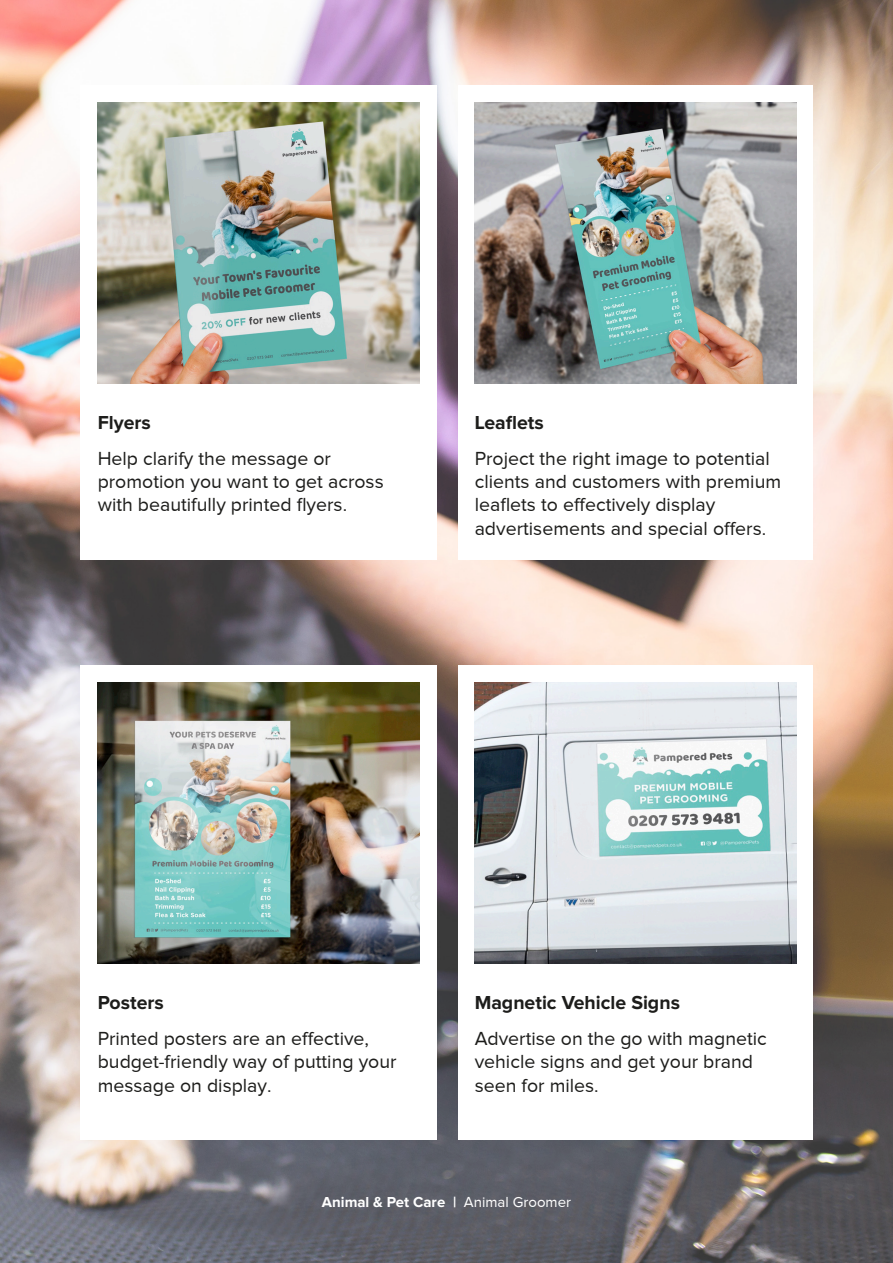
<style>
.page{position:relative;width:893px;height:1263px;background:#fff}
.page>*{position:absolute;margin:0;border:0;box-sizing:border-box;transform-origin:0 0}
.t1{font:19.5px/23.4px "Proxima Nova";color:#1d1d1b}
.t2{font:700 19.5px "Proxima Nova";color:#1d1d1b}
.t3{font:700 15px "Proxima Nova";color:#fff}
.s1{font-weight:400}
</style>
<div class="page">
<img style="left:0;top:0;width:893px;height:1263px">
<div style="left:80px;top:665px;width:357px;height:474px;background:#fff"></div>
<div style="left:458px;top:665px;width:355px;height:474px;background:#fff"></div>
<img style="left:98px;top:683px;width:322px;height:281px">
<img style="left:475px;top:683px;width:321px;height:281px">
<div style="left:80px;top:85px;width:357px;height:474px;background:#fff"></div>
<div style="left:458px;top:85px;width:355px;height:474px;background:#fff"></div>
<img style="left:98px;top:103px;width:322px;height:281px">
<img style="left:475px;top:103px;width:321px;height:281px">
<p class="t2" style="left:98px;top:412px;width:55px">Flyers</p>
<p class="t1" style="left:98px;top:446px;width:288px">Help clarify the message or promotion you want to get across with beautifully printed flyers.</p>
<p class="t2" style="left:475px;top:412px;width:71px">Leaflets</p>
<p class="t1" style="left:475px;top:446px;width:308px">Project the right image to potential clients and customers with premium leaflets to effectively display advertisements and special offers.</p>
<p class="t2" style="left:98px;top:992px;width:68px">Posters</p>
<p class="t1" style="left:98px;top:1026px;width:300px">Printed posters are an effective, budget-friendly way of putting your message on display.</p>
<p class="t2" style="left:475px;top:992px;width:207px">Magnetic Vehicle Signs</p>
<p class="t1" style="left:475px;top:1026px;width:294px">Advertise on the go with magnetic vehicle signs and get your brand seen for miles.</p>
<p class="t3" style="left:322px;top:1193px;width:251px">Animal &amp; Pet Care | <span class="s1">Animal Groomer</span></p>
</div>
